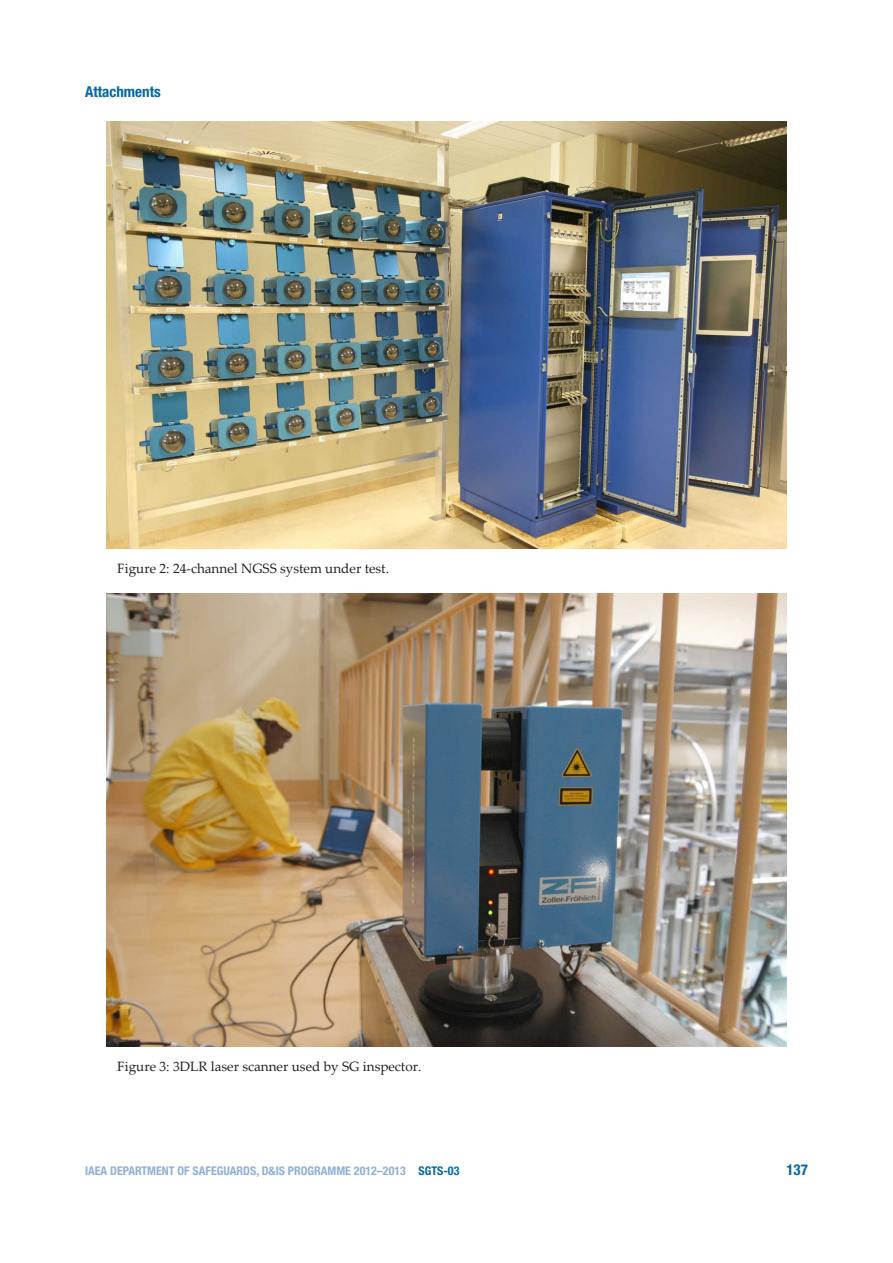
<style>
.page{position:relative;width:893px;height:1263px;background:#fff}
.page>*{position:absolute;margin:0;border:0;box-sizing:border-box;transform-origin:0 0}
.t1{font:700 condensed 15px "Helvetica Neue";color:#0067aa}
.t2{font:13.5px "Palatino Linotype";color:#231f20}
.t3{font:700 condensed 12px "Helvetica Neue";color:#8fb0d8}
.s1{color:#0067aa}
</style>
<div class="page">
<img style="left:106px;top:121px;width:681px;height:427px">
<img style="left:106px;top:594px;width:681px;height:452px">
<p class="t1" style="left:85px;top:82px;width:77px">Attachments</p>
<p class="t2" style="left:117px;top:559px;width:273px">Figure 2: 24-channel NGSS system under test.</p>
<p class="t2" style="left:117px;top:1057px;width:306px">Figure 3: 3DLR laser scanner used by SG inspector.</p>
<p class="t3" style="left:85px;top:1164px;width:376px">IAEA DEPARTMENT OF SAFEGUARDS, D&amp;IS PROGRAMME 2012–2013 <span class="s1">SGTS-03</span></p>
<p class="t1" style="left:786px;top:1161px;width:23px">137</p>
</div>
